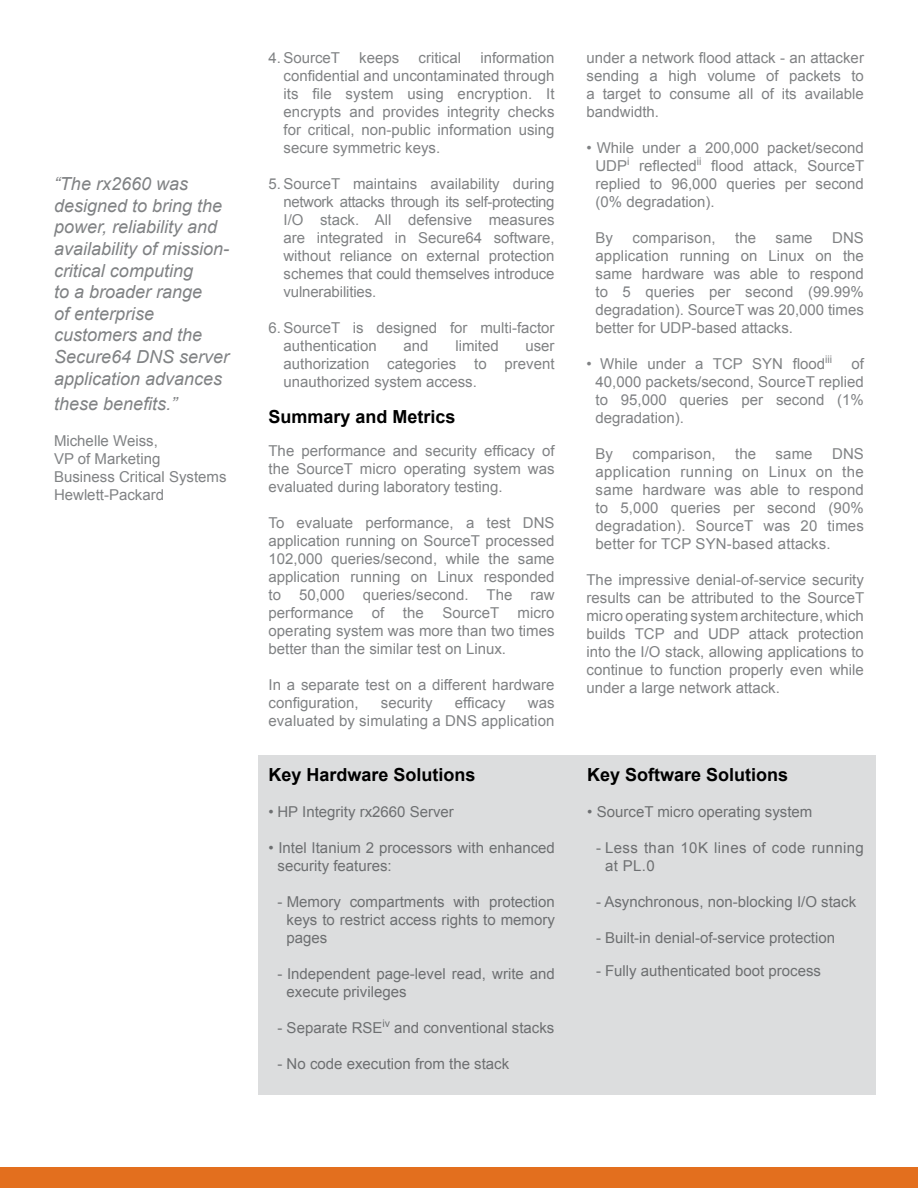
<style>
.page{position:relative;width:918px;height:1188px;background:#fff}
.page>*{position:absolute;margin:0;border:0;box-sizing:border-box;transform-origin:0 0}
.t1{font:italic 18px/21.6px "Arial";color:#808284}
.t2{font:700 18px "Arial";color:#000}
.t3{font:15px/18px "Arial";color:#808284;text-align:justify}
.t4{font:15px/18px "Arial";color:#6d6f71}
.t5{font:15px/18px "Arial";letter-spacing:.025em;color:#6d6f71}
</style>
<div class="page">
<div style="left:0;top:1167px;width:918px;height:21px;background:#e36f1e"></div>
<div style="left:258px;top:756px;width:617px;height:339px;background:#dcddde"></div>
<p class="t1" style="left:54px;top:173px;width:177px">“The rx2660 was designed to bring the power, reliability and availability of mission&shy;critical computing<br>to a broader range<br>of enterprise customers and the<br>Secure64 DNS server application advances</p>
<p class="t1" style="left:54px;top:393px;width:125px">these benefits.”</p>
<p class="t3" style="left:54px;top:432px;width:174px;text-align:left">Michelle Weiss,<br>VP of Marketing<br>Business Critical Systems<br>Hewlett-Packard</p>
<p class="t3" style="left:268px;top:49px;width:73px">4. SourceT</p>
<p class="t3" style="left:359px;top:49px;width:42px">keeps</p>
<p class="t3" style="left:419px;top:49px;width:44px">critical</p>
<p class="t3" style="left:284px;top:49px;width:273px;text-indent:197px">information confidential and uncontaminated through its file system using encryption. It encrypts and provides integrity checks for critical, non-public information using secure symmetric keys.</p>
<p class="t3" style="left:284px;top:175px;width:273px;text-indent:-15px">5. SourceT maintains availability during network attacks through its self-protecting I/O stack. All defensive measures are integrated in Secure64 software, without reliance on external protection schemes that could themselves introduce vulnerabilities.</p>
<p class="t3" style="left:284px;top:319px;width:273px;text-indent:-15px">6. SourceT is designed for multi-factor authentication</p>
<p class="t3" style="left:404px;top:337px;width:27px">and</p>
<p class="t3" style="left:455px;top:337px;width:45px">limited</p>
<p class="t3" style="left:284px;top:337px;width:273px;text-indent:242px">user authorization categories to prevent unauthorized system access.</p>
<p class="t2" style="left:268px;top:405px;width:189px">Summary and Metrics</p>
<p class="t3" style="left:268px;top:442px;width:288px">The performance and security efficacy of the SourceT micro operating system was evaluated during laboratory testing.</p>
<p class="t3" style="left:268px;top:514px;width:288px">To evaluate performance, a test DNS application running on SourceT processed 102,000 queries/second, while the same application running on Linux responded to 50,000 queries/second. The raw performance of the SourceT micro operating system was more than two times better than the similar test on Linux.</p>
<p class="t3" style="left:268px;top:676px;width:288px">In a separate test on a different hardware configuration,</p>
<p class="t3" style="left:381px;top:694px;width:53px">security</p>
<p class="t3" style="left:455px;top:694px;width:52px">efficacy</p>
<p class="t3" style="left:268px;top:694px;width:288px;text-align:right">was<br>evaluated by simulating a DNS application</p>
<p class="t2" style="left:268px;top:762px;width:209px">Key Hardware Solutions</p>
<p class="t4" style="left:268px;top:803px;width:187px">• HP Integrity rx2660 Server</p>
<p class="t4" style="left:278px;top:839px;width:279px;text-indent:-9px">• Intel Itanium 2 processors with enhanced security features:</p>
<p class="t4" style="left:286px;top:893px;width:270px;text-align:justify;text-indent:-9px">- Memory compartments with protection keys to restrict access rights to memory pages</p>
<p class="t4" style="left:286px;top:965px;width:270px;text-indent:-9px">- Independent page-level read, write and execute privileges</p>
<p class="t4" style="left:278px;top:1019px;width:278px">- Separate RSE<sup>iv</sup> and conventional stacks</p>
<p class="t4" style="left:278px;top:1055px;width:233px">- No code execution from the stack</p>
<p class="t3" style="left:586px;top:49px;width:279px">under a network flood attack - an attacker sending a high volume of packets to a target to consume all of its available bandwidth.</p>
<p class="t3" style="left:596px;top:139px;width:270px;text-indent:-9px">• While under a 200,000 packet/second UDP<sup>i</sup> reflected<sup>ii</sup> flood attack, SourceT replied to 96,000 queries per second (0% degradation).</p>
<p class="t3" style="left:596px;top:229px;width:19px">By</p>
<p class="t3" style="left:633px;top:229px;width:85px">comparison,</p>
<p class="t3" style="left:735px;top:229px;width:23px">the</p>
<p class="t3" style="left:776px;top:229px;width:39px">same</p>
<p class="t3" style="left:596px;top:229px;width:270px;text-indent:237px">DNS application running on Linux on the same hardware was able to respond to 5 queries per second (99.99% degradation). SourceT was 20,000 times better for UDP-based attacks.</p>
<p class="t3" style="left:586px;top:355px;width:247px">• While under a TCP SYN flood<sup>iii</sup></p>
<p class="t3" style="left:596px;top:355px;width:270px;text-indent:256px">of 40,000 packets/second, SourceT replied to 95,000 queries per second (1% degradation).</p>
<p class="t3" style="left:596px;top:445px;width:19px">By</p>
<p class="t3" style="left:633px;top:445px;width:85px">comparison,</p>
<p class="t3" style="left:735px;top:445px;width:23px">the</p>
<p class="t3" style="left:776px;top:445px;width:39px">same</p>
<p class="t3" style="left:596px;top:445px;width:270px;text-indent:237px">DNS application running on Linux on the same hardware was able to respond to 5,000 queries per second (90% degradation). SourceT was 20 times better for TCP SYN-based attacks.</p>
<p class="t3" style="left:586px;top:571px;width:279px">The impressive denial-of-service security results can be attributed to the SourceT micro operating system architecture, which builds TCP and UDP attack protection into the I/O stack, allowing applications to continue to function properly even while under a large network attack.</p>
<p class="t2" style="left:587px;top:762px;width:203px">Key Software Solutions</p>
<p class="t4" style="left:587px;top:803px;width:227px">• SourceT micro operating system</p>
<p class="t5" style="left:605px;top:839px;width:260px;text-indent:-9px">- Less than 10K lines of code running at PL.0</p>
<p class="t4" style="left:596px;top:893px;width:262px">- Asynchronous, non-blocking I/O stack</p>
<p class="t4" style="left:596px;top:929px;width:241px">- Built-in denial-of-service protection</p>
<p class="t4" style="left:596px;top:962px;width:226px">- Fully authenticated boot process</p>
</div>
